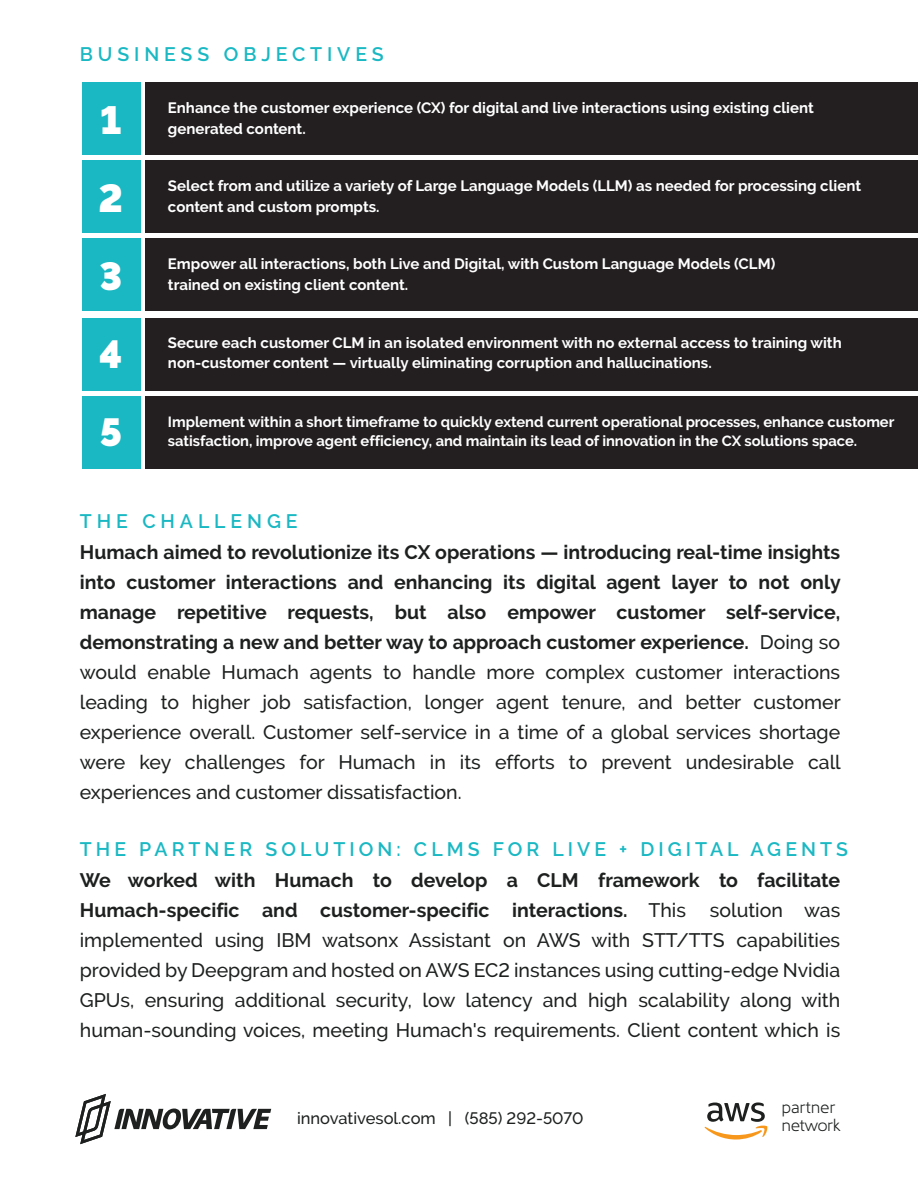
<style>
.page{position:relative;width:918px;height:1188px;background:#fff}
.page>*{position:absolute;margin:0;border:0;box-sizing:border-box;transform-origin:0 0}
.t1{font:900 39px/78px "Raleway";color:#fff;text-align:justify}
.t2{font:500 19.5px/30px "Raleway";color:#1e2020;text-align:justify}
.t3{font:600 19.5px "Raleway";letter-spacing:.21em;color:#1ab8c3}
.t4{font:600 19.5px "Raleway";letter-spacing:.25em;color:#1ab8c3}
.t5{font:300 17.25px/18.3px "Kyrial Sans Pro";letter-spacing:-.015em;color:#1e2020}
.t6{font:500 16.5px "Raleway";color:#1e2020}
.t7{font:700 15px/21px "Raleway";color:#fff}
.t8{font:700 14.7px/19.5px "Raleway";letter-spacing:-.005em;color:#fff}
.s1{font-weight:700}
</style>
<div class="page">
<div style="left:145px;top:160px;width:773px;height:73px;background:#231f20"></div>
<div style="left:145px;top:238px;width:773px;height:73px;background:#231f20"></div>
<div style="left:83px;top:160px;width:58px;height:73px;background:#1ab8c3"></div>
<div style="left:83px;top:238px;width:58px;height:73px;background:#1ab8c3"></div>
<div style="left:145px;top:82px;width:773px;height:73px;background:#231f20"></div>
<div style="left:83px;top:82px;width:58px;height:73px;background:#1ab8c3"></div>
<div style="left:145px;top:318px;width:773px;height:73px;background:#231f20"></div>
<div style="left:83px;top:318px;width:58px;height:73px;background:#1ab8c3"></div>
<div style="left:145px;top:397px;width:773px;height:72px;background:#231f20"></div>
<div style="left:83px;top:397px;width:58px;height:72px;background:#1ab8c3"></div>
<svg style="left:75px;top:1094px;width:196px;height:50px"></svg>
<svg style="left:704px;top:1102px;width:64px;height:38px"></svg>
<p class="t4" style="left:80px;top:43px;width:305px">BUSINESS OBJECTIVES</p>
<h1 class="t1" style="left:99px;top:81px;width:26px">1<br>2<br>3<br>4<br>5</h1>
<p class="t7" style="left:168px;top:97px;width:647px">Enhance the customer experience (CX) for digital and live interactions using existing client generated content.</p>
<p class="t7" style="left:168px;top:175px;width:695px">Select from and utilize a variety of Large Language Models (LLM) as needed for processing client content and custom prompts.</p>
<p class="t7" style="left:168px;top:253px;width:609px">Empower all interactions, both Live and Digital, with Custom Language Models (CLM) trained on existing client content.</p>
<p class="t7" style="left:168px;top:333px;width:675px;line-height:19.5px">Secure each customer CLM in an isolated environment with no external access to training with non-customer content — virtually eliminating corruption and hallucinations.</p>
<p class="t8" style="left:168px;top:412px;width:728px">Implement within a short timeframe to quickly extend current operational processes, enhance customer satisfaction, improve agent efficiency, and maintain its lead of innovation in the CX solutions space.</p>
<p class="t4" style="left:80px;top:510px;width:219px">THE CHALLENGE</p>
<p class="t2" style="left:80px;top:538px;width:763px"><span class="s1">Humach aimed to revolutionize its CX operations — introducing real-time insights into customer interactions and enhancing its digital agent layer to not only manage repetitive requests, but also empower customer self-service, demonstrating a new and better way to approach customer experience.</span> Doing so would enable Humach agents to handle more complex customer interactions leading to higher job satisfaction, longer agent tenure, and better customer experience overall. Customer self-service in a time of a global services shortage were key challenges for Humach in its efforts to prevent undesirable call experiences and customer dissatisfaction.</p>
<p class="t3" style="left:80px;top:838px;width:770px">THE PARTNER SOLUTION: CLMS FOR LIVE + DIGITAL AGENTS</p>
<p class="t2" style="left:80px;top:865px;width:762px"><span class="s1">We worked with Humach to develop a CLM framework to facilitate Humach-specific and customer-specific interactions.</span> This solution was implemented using IBM watsonx Assistant on AWS with STT/TTS capabilities provided by Deepgram and hosted on AWS EC2 instances using cutting-edge Nvidia GPUs, ensuring additional security, low latency and high scalability along with human-sounding voices, meeting Humach's requirements. Client content which is</p>
<p class="t6" style="left:297px;top:1109px;width:288px">innovativesol.com | (585) 292-5070</p>
<p class="t5" style="left:782px;top:1096px;width:60px">partner network</p>
</div>
